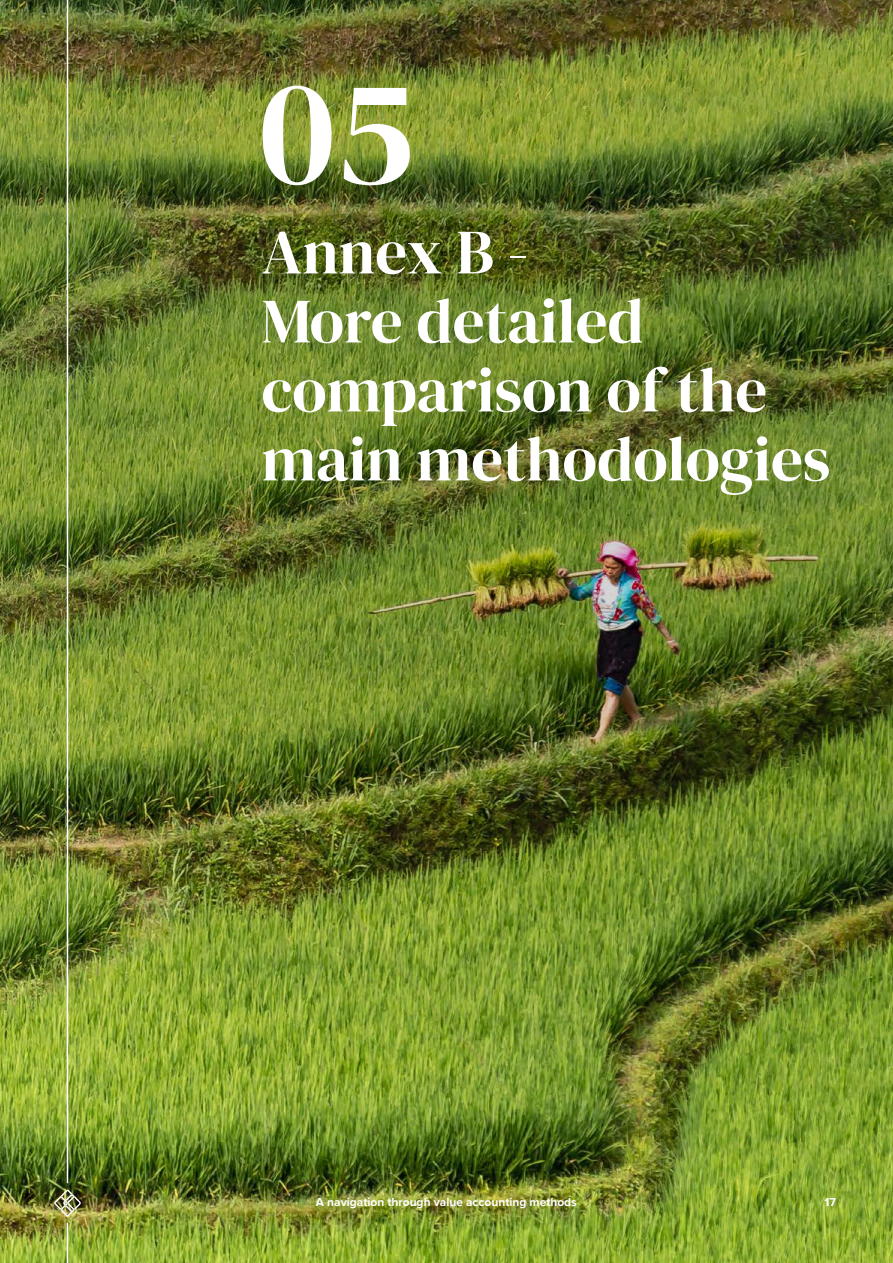
<style>
.page{position:relative;width:893px;height:1263px;background:#fff}
.page>*{position:absolute;margin:0;border:0;box-sizing:border-box;transform-origin:0 0}
.t1{font:150px "DM Serif Display";color:#fff}
.t2{font:63px/69px "DM Serif Display";color:#fff}
.t3{font:700 12px "Proxima Nova";color:#fff}
</style>
<div class="page">
<img style="left:0;top:0;width:893px;height:1263px">
<hr style="left:67px;top:0;width:1px;height:1183px;background:#fff">
<svg style="left:54px;top:1190px;width:27px;height:26px"></svg>
<hr style="left:67px;top:1223px;width:1px;height:40px;background:#fff">
<h1 class="t1" style="left:259px;top:46px;width:157px">05</h1>
<p class="t2" style="left:261px;top:218px;width:570px">Annex B -<br>More detailed comparison of the main methodologies</p>
<p class="t3" style="left:316px;top:1193px;width:262px">A navigation through value accounting methods</p>
<p class="t3" style="left:824px;top:1193px;width:13px">17</p>
</div>
